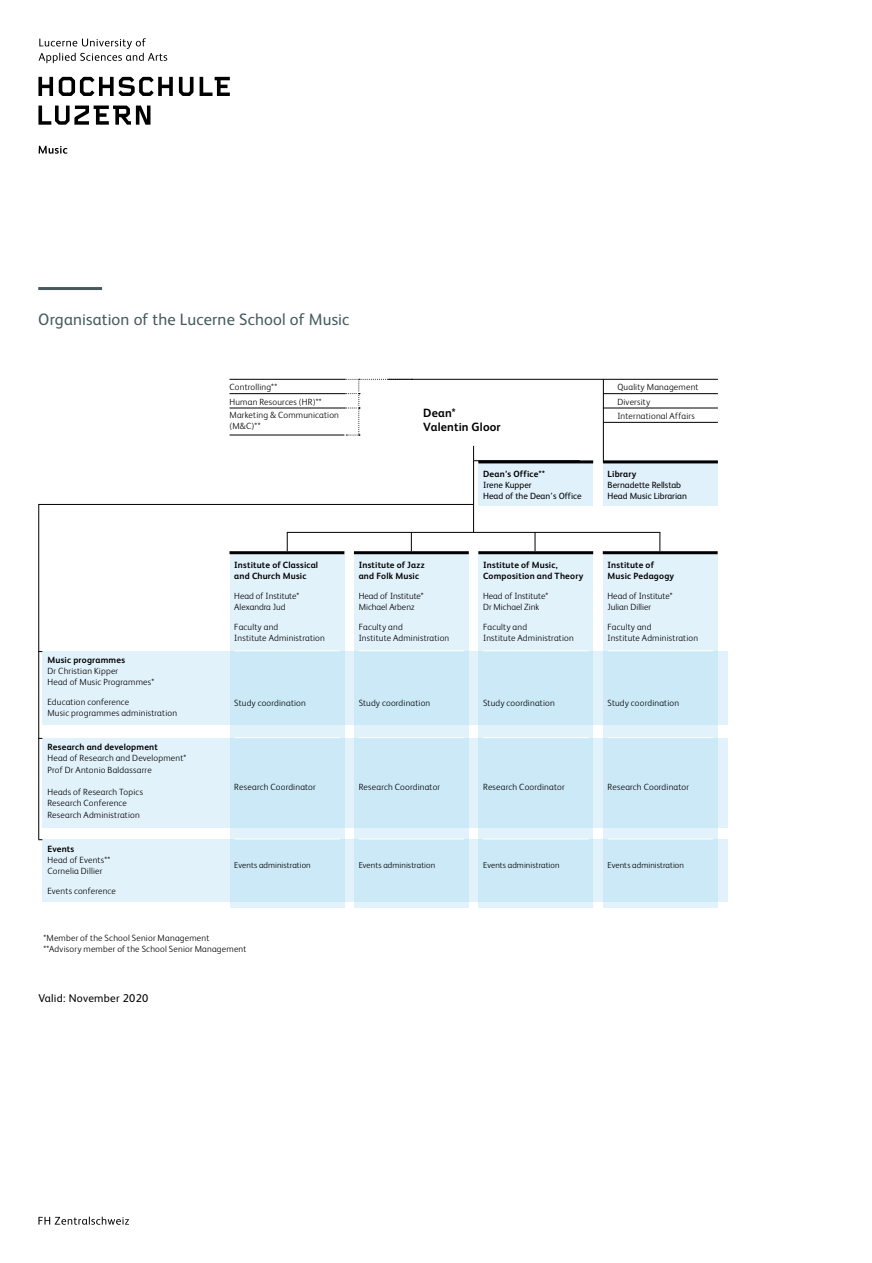
<style>
.page{position:relative;width:872px;height:1263px;background:#fff}
.page>*{position:absolute;margin:0;border:0;box-sizing:border-box;transform-origin:0 0}
.t1{font:16.5px "FS Albert";letter-spacing:.01em;color:#465a5c}
.t2{font:700 12px "FS Albert";letter-spacing:.015em;color:#000}
.t3{font:11.25px "FS Albert";letter-spacing:.025em;color:#000}
.t4{font:300 9px/11.2px "FS Albert";letter-spacing:.02em;color:#000}
.t5{font:700 9px/11.2px "FS Albert";letter-spacing:.02em;color:#000}
.t6{font:300 9px/11.2px "FS Albert";color:#000}
.t7{font:9px/11.2px "FS Albert";color:#000}
.t8{font:300 8.55px "FS Albert";letter-spacing:.01em;color:#000}
</style>
<div class="page">
<hr style="left:38px;top:287px;width:64px;height:3px;background:#465a5c">
<div style="left:478px;top:551px;width:115px;height:356px;background:#e2f2fb"></div>
<div style="left:603px;top:551px;width:114px;height:356px;background:#e2f2fb"></div>
<div style="left:603px;top:460px;width:115px;height:46px;background:#e0f1fb"></div>
<div style="left:478px;top:460px;width:115px;height:46px;background:#e0f1fb"></div>
<svg style="left:474px;top:651px;width:254px;height:73px;background:#cee9f8"></svg>
<svg style="left:474px;top:738px;width:254px;height:89px;background:#cee9f8"></svg>
<svg style="left:43px;top:839px;width:685px;height:63px;background:#d3ebf8"></svg>
<hr style="left:483px;top:838px;width:105px;height:1px;background:#fff">
<hr style="left:607px;top:838px;width:106px;height:1px;background:#fff">
<hr style="left:483px;top:737px;width:105px;height:1px;background:#fff">
<hr style="left:607px;top:737px;width:106px;height:1px;background:#fff">
<hr style="left:483px;top:650px;width:105px;height:1px;background:#fff">
<hr style="left:607px;top:650px;width:106px;height:1px;background:#fff">
<svg style="left:38px;top:1216px;width:91px;height:9px"></svg>
<svg style="left:38px;top:106px;width:112px;height:19px"></svg>
<svg style="left:38px;top:77px;width:15px;height:19px"></svg>
<svg style="left:179px;top:77px;width:14px;height:19px"></svg>
<svg style="left:59px;top:77px;width:114px;height:19px"></svg>
<svg style="left:200px;top:77px;width:30px;height:19px"></svg>
<svg style="left:39px;top:38px;width:128px;height:25px"></svg>
<svg style="left:39px;top:146px;width:28px;height:8px"></svg>
<hr style="left:229px;top:393px;width:115px;height:1px;background:#000">
<hr style="left:229px;top:408px;width:115px;height:1px;background:#000">
<hr style="left:229px;top:435px;width:115px;height:1px;background:#000">
<hr style="left:603px;top:393px;width:115px;height:1px;background:#000">
<hr style="left:603px;top:408px;width:115px;height:1px;background:#000">
<hr style="left:603px;top:422px;width:115px;height:1px;background:#000">
<hr style="left:287px;top:532px;width:373px;height:1px;background:#000">
<hr style="left:388px;top:379px;width:330px;height:1px;background:#000">
<hr style="left:229px;top:379px;width:115px;height:1px;background:#000">
<svg style="left:659px;top:532px;width:1px;height:19px"></svg>
<hr style="left:603px;top:379px;width:1px;height:83px;background:#000">
<svg style="left:344px;top:379px;width:68px;height:57px"></svg>
<svg style="left:473px;top:446px;width:107px;height:105px"></svg>
<svg style="left:38px;top:504px;width:436px;height:336px"></svg>
<hr style="left:229px;top:551px;width:115px;height:3px;background:#000">
<hr style="left:354px;top:551px;width:115px;height:3px;background:#000">
<hr style="left:478px;top:551px;width:115px;height:3px;background:#000">
<hr style="left:603px;top:551px;width:114px;height:3px;background:#000">
<hr style="left:603px;top:460px;width:115px;height:3px;background:#000">
<hr style="left:478px;top:460px;width:115px;height:3px;background:#000">
<h1 class="t1" style="left:38px;top:309px;width:312px">Organisation of the Lucerne School of Music</h1>
<p class="t4" style="left:229px;top:380px;width:111px;line-height:14px">Controlling**<br>Human Resources (HR)**<br>Marketing &amp; Communication</p>
<p class="t4" style="left:229px;top:419px;width:33px">(M&amp;C)**</p>
<p class="t4" style="left:617px;top:379px;width:83px;line-height:14.4px">Quality Management<br>Diversity</p>
<h2 class="t2" style="left:423px;top:404px;width:34px">Dean*</h2>
<p class="t4" style="left:617px;top:410px;width:79px">International Affairs</p>
<h2 class="t2" style="left:423px;top:419px;width:79px">Valentin Gloor</h2>
<p class="t5" style="left:483px;top:468px;width:64px">Dean’s Office**</p>
<p class="t7" style="left:483px;top:479px;width:100px">Irene Kupper<br>Head of the Dean’s Office</p>
<p class="t5" style="left:607px;top:468px;width:30px">Library</p>
<p class="t7" style="left:607px;top:479px;width:81px">Bernadette Rellstab<br>Head Music Librarian</p>
<p class="t5" style="left:47px;top:654px;width:79px">Music programmes</p>
<p class="t4" style="left:47px;top:665px;width:108px">Dr Christian Kipper<br>Head of Music Programmes*</p>
<p class="t4" style="left:47px;top:696px;width:131px">Education conference<br>Music programmes administration</p>
<p class="t5" style="left:47px;top:741px;width:112px">Research and development</p>
<p class="t4" style="left:47px;top:752px;width:140px">Head of Research and Development*<br>Prof Dr Antonio Baldassarre</p>
<p class="t4" style="left:47px;top:786px;width:97px">Heads of Research Topics<br>Research Conference<br>Research Administration</p>
<p class="t5" style="left:47px;top:842px;width:28px">Events</p>
<p class="t4" style="left:47px;top:854px;width:64px">Head of Events**<br>Cornelia Dillier</p>
<p class="t4" style="left:47px;top:885px;width:70px">Events conference</p>
<p class="t5" style="left:234px;top:559px;width:85px">Institute of Classical and Church Music</p>
<p class="t6" style="left:234px;top:590px;width:67px">Head of Institute*<br>Alexandra Jud</p>
<p class="t4" style="left:234px;top:621px;width:92px">Faculty and<br>Institute Administration</p>
<p class="t4" style="left:234px;top:697px;width:73px">Study coordination</p>
<p class="t4" style="left:234px;top:781px;width:83px">Research Coordinator</p>
<p class="t8" style="left:234px;top:859px;width:78px">Events administration</p>
<p class="t4" style="left:43px;top:932px;width:204px">*Member of the School Senior Management **Advisory member of the School Senior Management</p>
<p class="t3" style="left:38px;top:990px;width:111px">Valid: November 2020</p>
<p class="t5" style="left:359px;top:559px;width:67px">Institute of Jazz and Folk Music</p>
<p class="t6" style="left:359px;top:590px;width:67px">Head of Institute*<br>Michael Arbenz</p>
<p class="t4" style="left:359px;top:621px;width:92px">Faculty and<br>Institute Administration</p>
<p class="t4" style="left:359px;top:697px;width:73px">Study coordination</p>
<p class="t4" style="left:359px;top:781px;width:83px">Research Coordinator</p>
<p class="t8" style="left:359px;top:859px;width:78px">Events administration</p>
<p class="t5" style="left:483px;top:559px;width:102px">Institute of Music,<br>Composition and Theory</p>
<p class="t6" style="left:483px;top:590px;width:67px">Head of Institute*<br>Dr Michael Zink</p>
<p class="t4" style="left:483px;top:621px;width:92px">Faculty and<br>Institute Administration</p>
<p class="t4" style="left:483px;top:697px;width:73px">Study coordination</p>
<p class="t5" style="left:607px;top:559px;width:68px">Institute of<br>Music Pedagogy</p>
<p class="t6" style="left:607px;top:590px;width:67px">Head of Institute*<br>Julian Dillier</p>
<p class="t4" style="left:607px;top:621px;width:92px">Faculty and<br>Institute Administration</p>
<p class="t4" style="left:607px;top:697px;width:73px">Study coordination</p>
<p class="t4" style="left:483px;top:781px;width:83px">Research Coordinator</p>
<p class="t8" style="left:483px;top:859px;width:78px">Events administration</p>
<p class="t4" style="left:607px;top:781px;width:83px">Research Coordinator</p>
<p class="t8" style="left:607px;top:859px;width:78px">Events administration</p>
</div>
